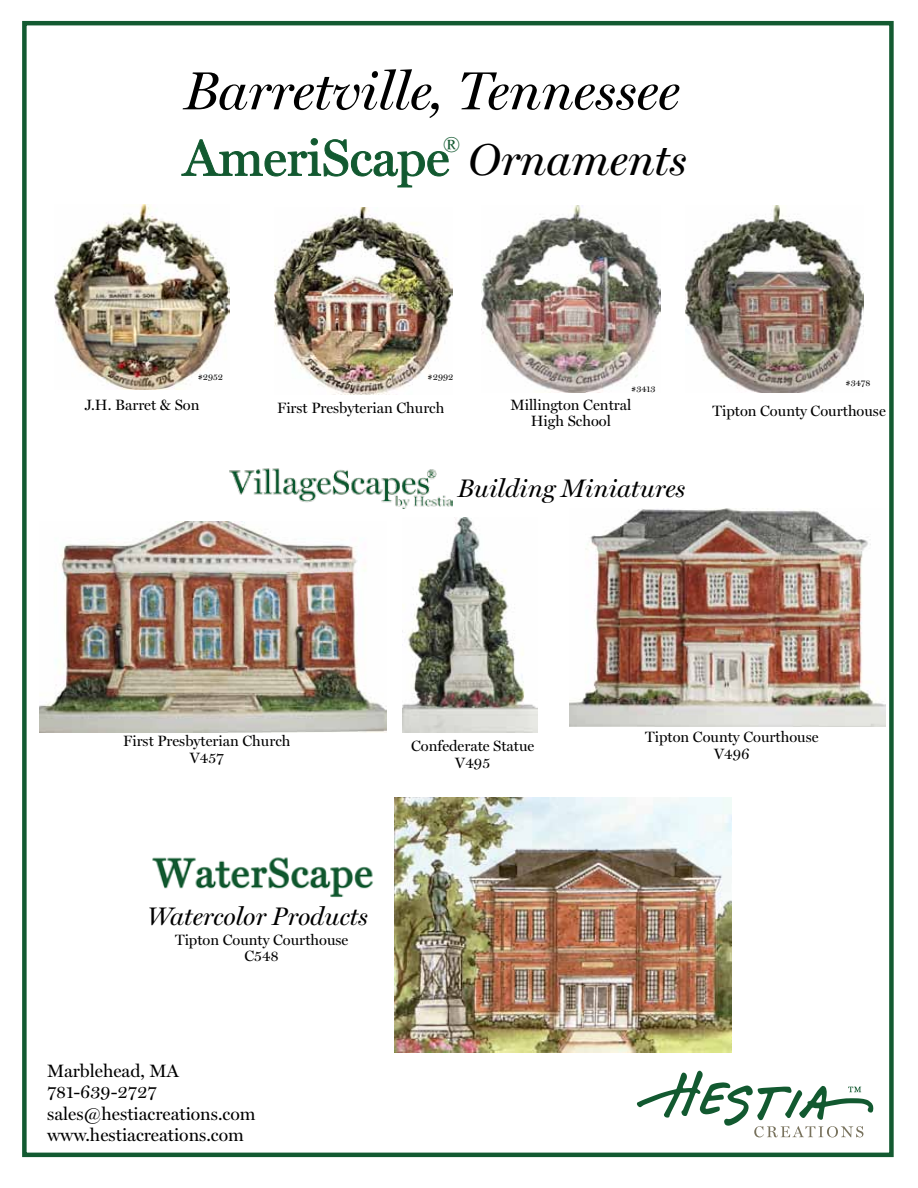
<style>
.page{position:relative;width:918px;height:1188px;background:#fff}
.page>*{position:absolute;margin:0;border:0;box-sizing:border-box;transform-origin:0 0}
.t1{font:italic 54px "Miller Display";color:#000}
.t2{font:italic 45px "Miller Display";color:#000}
.t3{font:italic 25.5px "Miller Display";color:#000}
.t4{font:22.35px "Times New Roman";color:#125930}
.t5{font:18px/21.6px "Miller Display";color:#000}
.t6{font:15px/16.5px "Miller Display";color:#000;text-align:center}
.t7{font:9px "Miller Display";color:#000}
</style>
<div class="page">
<div style="left:22px;top:21px;width:872px;height:1136px;border:4px solid #135a31"></div>
<img style="left:482px;top:205px;width:178px;height:187px">
<img style="left:685px;top:205px;width:179px;height:187px">
<img style="left:274px;top:207px;width:178px;height:187px">
<img style="left:54px;top:204px;width:176px;height:186px">
<svg style="left:182px;top:138px;width:267px;height:49px"></svg>
<svg style="left:637px;top:1071px;width:236px;height:66px"></svg>
<img style="left:152px;top:857px;width:221px;height:40px">
<img style="left:394px;top:797px;width:338px;height:256px">
<img style="left:230px;top:468px;width:222px;height:40px">
<img style="left:39px;top:522px;width:347px;height:210px">
<img style="left:403px;top:518px;width:135px;height:214px">
<img style="left:570px;top:508px;width:315px;height:219px">
<h1 class="t1" style="left:184px;top:59px;width:497px">Barretville, Tennessee</h1>
<h3 class="t4" style="left:443px;top:130px;width:18px">®</h3>
<h2 class="t2" style="left:468px;top:133px;width:220px">Ornaments</h2>
<p class="t7" style="left:198px;top:372px;width:27px">#2952</p>
<p class="t7" style="left:428px;top:372px;width:27px">#2992</p>
<p class="t7" style="left:631px;top:383px;width:26px">#3413</p>
<p class="t6" style="left:85px;top:397px;width:116px">J.H. Barret &amp; Son</p>
<p class="t6" style="left:511px;top:397px;width:122px">Millington Central<br>High School</p>
<p class="t6" style="left:277px;top:400px;width:169px">First Presbyterian Church</p>
<h3 class="t3" style="left:458px;top:473px;width:229px">Building Miniatures</h3>
<p class="t7" style="left:846px;top:377px;width:26px">#3478</p>
<p class="t6" style="left:713px;top:403px;width:175px">Tipton County Courthouse</p>
<p class="t6" style="left:123px;top:733px;width:169px">First Presbyterian Church<br>V457</p>
<p class="t6" style="left:411px;top:738px;width:125px">Confederate Statue<br>V495</p>
<p class="t6" style="left:645px;top:729px;width:175px">Tipton County Courthouse<br>V496</p>
<h3 class="t3" style="left:147px;top:901px;width:222px">Watercolor Products</h3>
<p class="t6" style="left:175px;top:931px;width:175px">Tipton County Courthouse<br>C548</p>
<p class="t5" style="left:47px;top:1060px;width:210px">Marblehead, MA<br>781-639-2727 sales@hestiacreations.com www.hestiacreations.com</p>
</div>
